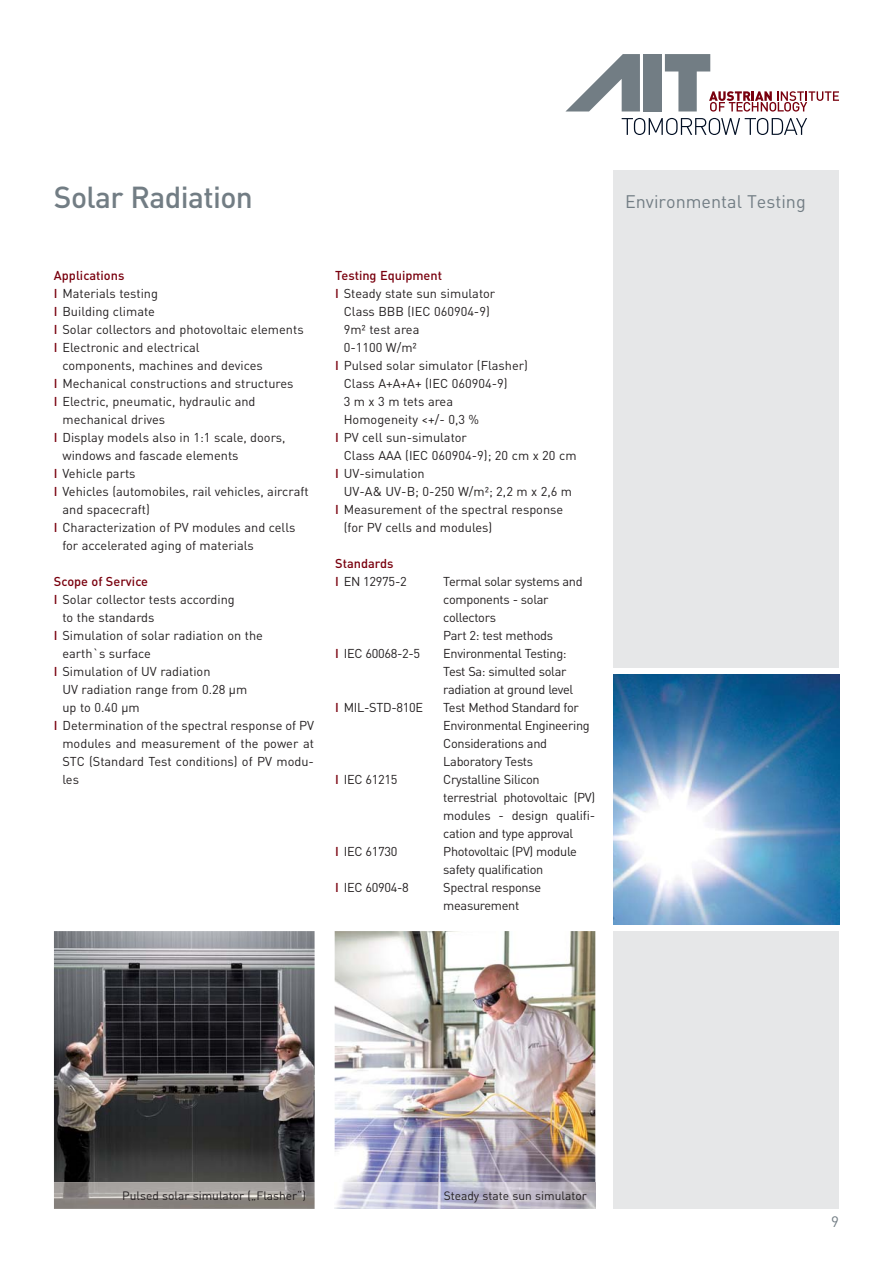
<style>
.page{position:relative;width:893px;height:1263px;background:#fff}
.page>*{position:absolute;margin:0;border:0;box-sizing:border-box;transform-origin:0 0}
.t1{font:500 30px "DINOT";letter-spacing:-.02em;color:#727d84}
.t2{font:18px "DINOT";color:#727d84}
.t3{font:15px "DINOT";color:#727d84}
.t4{font:12.75px "DINOT";color:#231f20}
.t5{font:12.75px/18px "DINOT";letter-spacing:-.025em;color:#231f20}
.t6{font:500 12.75px/18px "DINOT";color:#79000e}
.t7{font:12px "DINOT";color:#231f20}
.s1{font-weight:500;color:#79000e}
.s2{font-weight:400;color:#231f20}
</style>
<div class="page">
<svg style="left:622px;top:118px;width:185px;height:17px"></svg>
<svg style="left:665px;top:54px;width:174px;height:58px"></svg>
<div style="left:643px;top:54px;width:18px;height:58px;background:#727d84"></div>
<svg style="left:565px;top:54px;width:75px;height:58px"></svg>
<div style="left:613px;top:170px;width:226px;height:498px;background:#e6e7e8"></div>
<div style="left:613px;top:931px;width:226px;height:278px;background:#e6e7e8"></div>
<img style="left:54px;top:931px;width:261px;height:251px">
<img style="left:335px;top:931px;width:260px;height:251px">
<img style="left:613px;top:674px;width:226px;height:251px">
<img style="left:54px;top:1182px;width:261px;height:27px">
<svg style="left:335px;top:1182px;width:260px;height:27px;background:#c4c1d2"></svg>
<h1 class="t1" style="left:54px;top:186px;width:201px">Solar Radiation</h1>
<p class="t6" style="left:54px;top:267px;width:72px">Applications</p>
<p class="t4" style="left:54px;top:289px;width:106px"><span class="s1">I</span> Materials testing</p>
<p class="t4" style="left:54px;top:307px;width:103px"><span class="s1">I</span> Building climate</p>
<p class="t4" style="left:54px;top:325px;width:251px"><span class="s1">I</span> Solar collectors and photovoltaic elements</p>
<p class="t4" style="left:54px;top:343px;width:147px"><span class="s1">I</span> Electronic and electrical</p>
<p class="t4" style="left:62px;top:361px;width:202px">components, machines and devices</p>
<p class="t4" style="left:54px;top:379px;width:241px"><span class="s1">I</span> Mechanical constructions and structures</p>
<p class="t4" style="left:54px;top:397px;width:203px"><span class="s1">I</span> Electric, pneumatic, hydraulic and</p>
<p class="t4" style="left:62px;top:415px;width:104px">mechanical drives</p>
<p class="t4" style="left:54px;top:433px;width:233px"><span class="s1">I</span> Display models also in 1:1 scale, doors,</p>
<p class="t4" style="left:62px;top:451px;width:178px">windows and fascade elements</p>
<p class="t4" style="left:54px;top:469px;width:83px"><span class="s1">I</span> Vehicle parts</p>
<p class="t4" style="left:54px;top:487px;width:256px"><span class="s1">I</span> Vehicles (automobiles, rail vehicles, aircraft</p>
<p class="t4" style="left:62px;top:505px;width:89px">and spacecraft)</p>
<p class="t4" style="left:54px;top:523px;width:243px"><span class="s1">I</span> Characterization of PV modules and cells</p>
<p class="t4" style="left:62px;top:541px;width:193px">for accelerated aging of materials</p>
<p class="t6" style="left:54px;top:573px;width:96px">Scope of Service</p>
<p class="t4" style="left:54px;top:595px;width:182px"><span class="s1">I</span> Solar collector tests according</p>
<p class="t4" style="left:62px;top:613px;width:94px">to the standards</p>
<p class="t4" style="left:54px;top:631px;width:210px"><span class="s1">I</span> Simulation of solar radiation on the</p>
<p class="t4" style="left:62px;top:649px;width:90px">earth`s surface</p>
<p class="t4" style="left:54px;top:667px;width:158px"><span class="s1">I</span> Simulation of UV radiation</p>
<p class="t4" style="left:62px;top:685px;width:186px">UV radiation range from 0.28 µm</p>
<p class="t4" style="left:62px;top:703px;width:79px">up to 0.40 µm</p>
<p class="t4" style="left:54px;top:721px;width:262px"><span class="s1">I</span> Determination of the spectral response of PV</p>
<p class="t4" style="left:62px;top:739px;width:253px">modules and measurement of the power at</p>
<p class="t4" style="left:62px;top:757px;width:253px">STC (Standard Test conditions) of PV modu-</p>
<p class="t4" style="left:62px;top:775px;width:18px">les</p>
<p class="t6" style="left:335px;top:268px;width:108px">Testing Equipment</p>
<p class="t4" style="left:335px;top:289px;width:161px"><span class="s1">I</span> Steady state sun simulator</p>
<p class="t4" style="left:344px;top:307px;width:148px">Class BBB (IEC 060904-9)</p>
<p class="t4" style="left:344px;top:325px;width:77px">9m² test area</p>
<p class="t4" style="left:344px;top:343px;width:75px">0-1100 W/m²</p>
<p class="t4" style="left:335px;top:361px;width:194px"><span class="s1">I</span> Pulsed solar simulator (Flasher)</p>
<p class="t4" style="left:344px;top:379px;width:165px">Class A+A+A+ (IEC 060904-9)</p>
<p class="t4" style="left:344px;top:397px;width:111px">3 m x 3 m tets area</p>
<p class="t4" style="left:344px;top:415px;width:137px">Homogeneity &lt;+/- 0,3 %</p>
<p class="t4" style="left:335px;top:433px;width:133px"><span class="s1">I</span> PV cell sun-simulator</p>
<p class="t4" style="left:344px;top:451px;width:234px">Class AAA (IEC 060904-9); 20 cm x 20 cm</p>
<p class="t4" style="left:335px;top:469px;width:91px"><span class="s1">I</span> UV-simulation</p>
<p class="t4" style="left:344px;top:487px;width:230px">UV-A&amp; UV-B; 0-250 W/m²; 2,2 m x 2,6 m</p>
<p class="t4" style="left:335px;top:505px;width:230px"><span class="s1">I</span> Measurement of the spectral response</p>
<p class="t4" style="left:344px;top:523px;width:150px">(for PV cells and modules)</p>
<p class="t6" style="left:335px;top:556px;width:73px">Standards<br>I <span class="s2">EN 12975-2</span></p>
<p class="t5" style="left:443px;top:574px;width:141px">Termal solar systems and components - solar collectors<br>Part 2: test methods</p>
<p class="t5" style="left:335px;top:646px;width:86px"><span class="s1">I</span> IEC 60068-2-5</p>
<p class="t5" style="left:443px;top:646px;width:132px">Environmental Testing:<br>Test Sa: simulted solar radiation at ground level</p>
<p class="t5" style="left:335px;top:700px;width:89px"><span class="s1">I</span> MIL-STD-810E</p>
<p class="t5" style="left:443px;top:700px;width:148px">Test Method Standard for<br>Environmental Engineering<br>Considerations and<br>Laboratory Tests</p>
<p class="t5" style="left:335px;top:772px;width:64px"><span class="s1">I</span> IEC 61215</p>
<p class="t5" style="left:443px;top:772px;width:154px">Crystalline Silicon terrestrial photovoltaic (PV) modules - design qualifi&shy;cation and type approval</p>
<p class="t5" style="left:335px;top:844px;width:64px"><span class="s1">I</span> IEC 61730</p>
<p class="t5" style="left:443px;top:844px;width:135px">Photovoltaic (PV) module safety qualification</p>
<p class="t5" style="left:335px;top:880px;width:75px"><span class="s1">I</span> IEC 60904-8</p>
<p class="t5" style="left:443px;top:880px;width:99px">Spectral response measurement</p>
<h2 class="t2" style="left:625px;top:195px;width:182px">Environmental Testing</h2>
<p class="t7" style="left:122px;top:1192px;width:185px">Pulsed solar simulator („Flasher“)</p>
<p class="t7" style="left:444px;top:1192px;width:145px">Steady state sun simulator</p>
<p class="t3" style="left:831px;top:1217px;width:9px">9</p>
</div>
